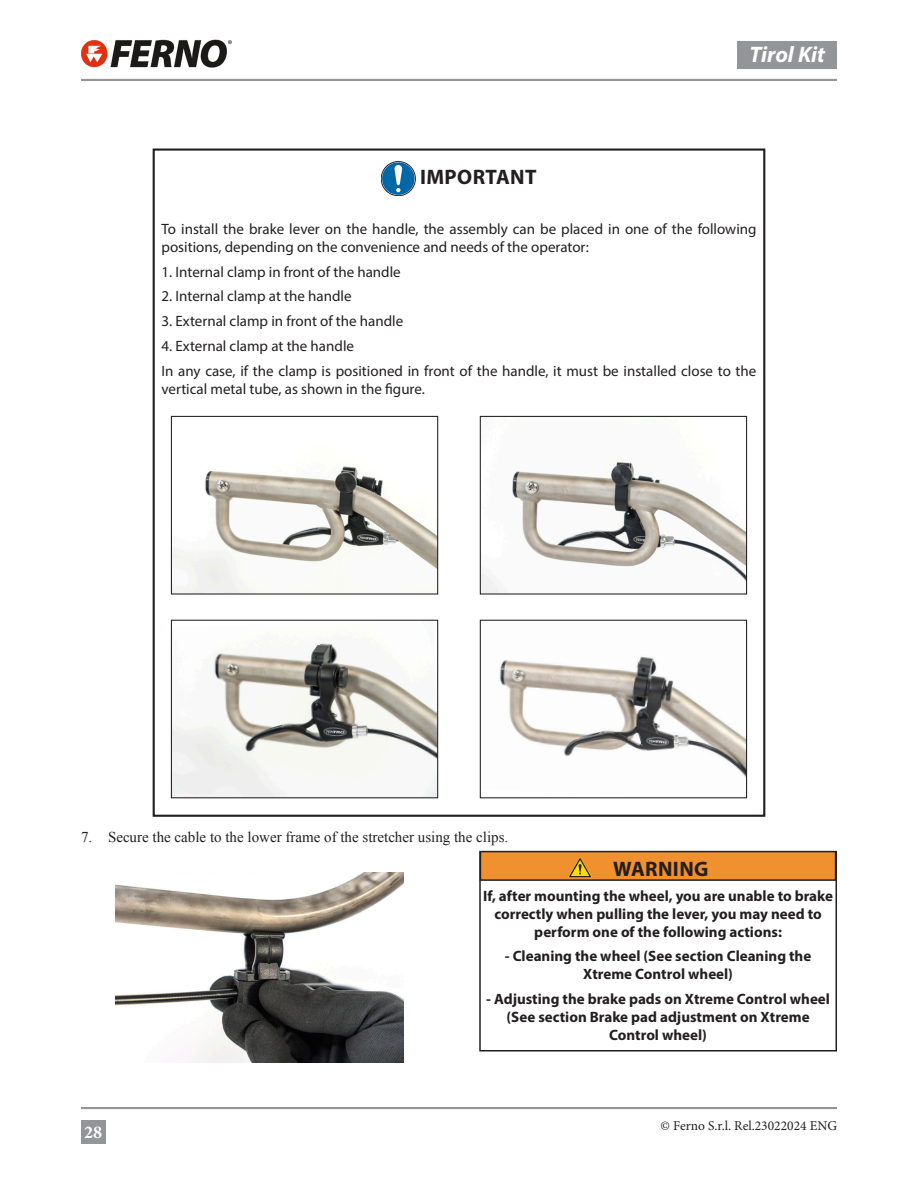
<style>
.page{position:relative;width:918px;height:1188px;background:#fff}
.page>*{position:absolute;margin:0;border:0;box-sizing:border-box;transform-origin:0 0}
.t1{font:italic 700 22.5px "Myriad Pro";color:#fff}
.Important_Title{font:700 21px "Myriad Pro";letter-spacing:.02em;color:#231f20}
.Warning_Title{font:700 21px "Myriad Pro";letter-spacing:.02em;color:#231f20}
.t2{font:700 18px "Minion Pro";color:#fff}
.Important_Text{font:15px/18px "Myriad Pro";color:#231f20}
.Warning_Title-2{font:700 15px/18px "Myriad Pro";color:#231f20;text-align:center}
.t3{font:15px "Times New Roman";color:#231f20}
.t4{font:13.5px "Minion Pro";color:#231f20}
</style>
<div class="page">
<div style="left:81px;top:1120px;width:24px;height:24px;background:#939598"></div>
<div style="left:738px;top:41px;width:99px;height:28px;background:#939598"></div>
<hr style="left:81px;top:79px;width:756px;height:2px;background:#939598">
<hr style="left:81px;top:1107px;width:756px;height:2px;background:#939598">
<img style="left:81px;top:39px;width:151px;height:29px">
<div style="left:480px;top:851px;width:356px;height:29px;background:#f0902f"></div>
<div style="left:480px;top:851px;width:356px;height:30px;border:2px solid #231f20"></div>
<div style="left:479px;top:851px;width:358px;height:201px;border:2px solid #231f20"></div>
<svg style="left:381px;top:162px;width:34px;height:34px"></svg>
<div style="left:381px;top:162px;width:34px;height:34px;border:1px solid #231f20;border-radius:50%"></div>
<div style="left:382px;top:162px;width:33px;height:33px;background:#0068a9;border-radius:50%"></div>
<svg style="left:394px;top:165px;width:8px;height:27px"></svg>
<img style="left:173px;top:466px;width:263px;height:127px">
<div style="left:171px;top:416px;width:267px;height:179px;border:1px solid #231f20"></div>
<img style="left:173px;top:643px;width:263px;height:153px">
<div style="left:171px;top:620px;width:267px;height:178px;border:1px solid #231f20"></div>
<img style="left:482px;top:460px;width:263px;height:133px">
<div style="left:480px;top:416px;width:267px;height:179px;border:1px solid #231f20"></div>
<img style="left:499px;top:656px;width:246px;height:120px">
<div style="left:480px;top:620px;width:267px;height:178px;border:1px solid #231f20"></div>
<svg style="left:569px;top:858px;width:23px;height:20px"></svg>
<img style="left:116px;top:872px;width:288px;height:191px">
<h1 class="t1" style="left:750px;top:40px;width:77px">Tirol Kit</h1>
<p class="Important_Title" style="left:420px;top:164px;width:118px">IMPORTANT</p>
<p class="Important_Text" style="left:162px;top:220px;width:597px">To install the brake lever on the handle, the assembly can be placed in one of the following positions, depending on the convenience and needs of the operator:</p>
<p class="Important_Text" style="left:162px;top:262px;width:241px">1. Internal clamp in front of the handle</p>
<p class="Important_Text" style="left:162px;top:287px;width:192px">2. Internal clamp at the handle</p>
<p class="Important_Text" style="left:162px;top:312px;width:243px">3. External clamp in front of the handle</p>
<p class="Important_Text" style="left:162px;top:337px;width:194px">4. External clamp at the handle</p>
<p class="Important_Text" style="left:162px;top:361px;width:596px">In any case, if the clamp is positioned in front of the handle, it must be installed close to the vertical metal tube, as shown in the figure.</p>
<p class="t3" style="left:81px;top:826px;width:429px">7. Secure the cable to the lower frame of the stretcher using the clips.</p>
<p class="t2" style="left:84px;top:1120px;width:19px">28</p>
<p class="Warning_Title" style="left:613px;top:855px;width:97px">WARNING</p>
<p class="Warning_Title-2" style="left:483px;top:886px;width:351px">If, after mounting the wheel, you are unable to brake correctly when pulling the lever, you may need to perform one of the following actions:</p>
<p class="Warning_Title-2" style="left:505px;top:947px;width:308px">- Cleaning the wheel (See section Cleaning the<br>Xtreme Control wheel)</p>
<p class="Warning_Title-2" style="left:486px;top:990px;width:345px">- Adjusting the brake pads on Xtreme Control wheel (See section Brake pad adjustment on Xtreme<br>Control wheel)</p>
<p class="t4" style="left:661px;top:1117px;width:178px">© Ferno S.r.l. Rel.23022024 ENG</p>
</div>
